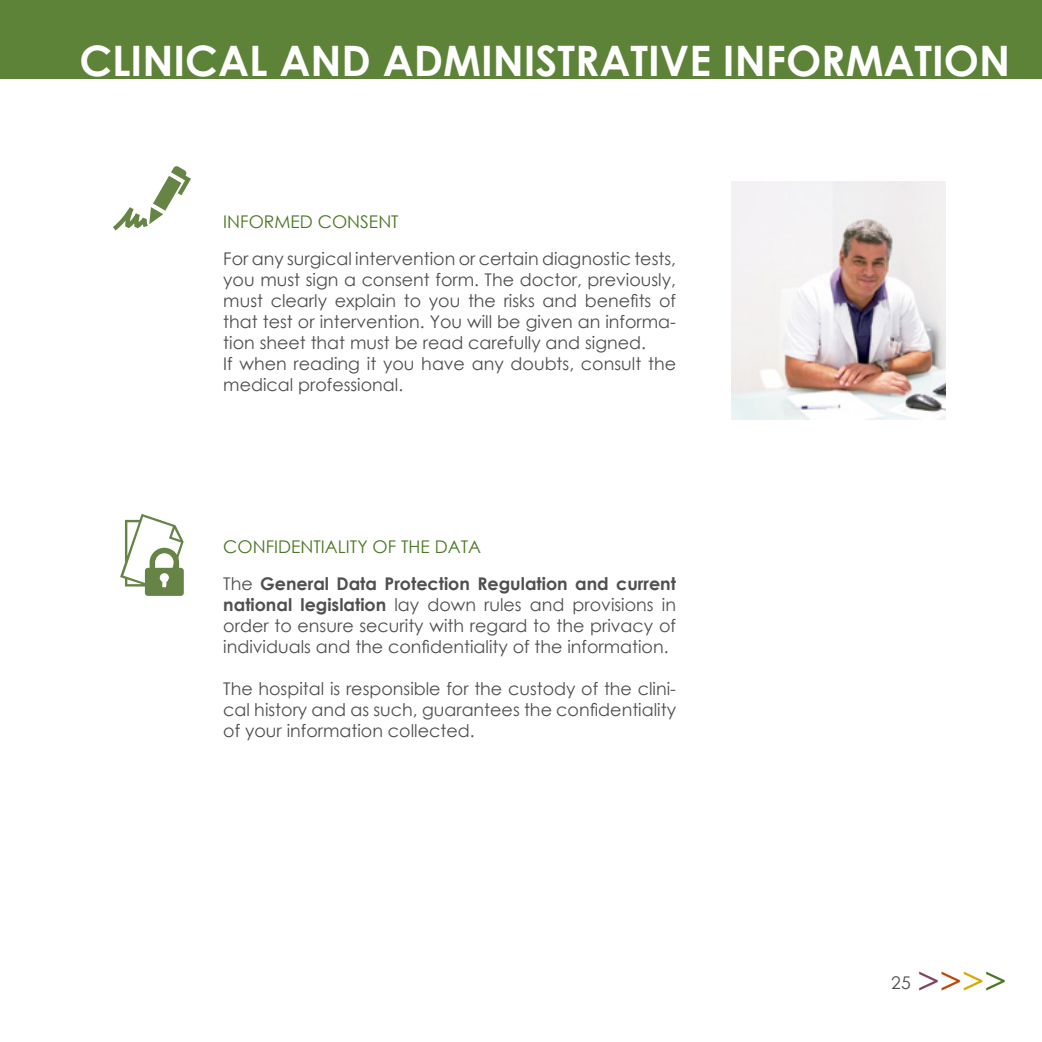
<style>
.page{position:relative;width:1042px;height:1042px;background:#fff}
.page>*{position:absolute;margin:0;border:0;box-sizing:border-box;transform-origin:0 0}
.t1{font:700 42px "Century Gothic";color:#fff}
.t2{font:17.5px/21px "Century Gothic";color:#4f4e50;text-align:justify}
.t3{font:17.5px "Century Gothic";color:#4b7622}
.s1{font-weight:700}
.s2{font-size:36.75px;color:#7c4461}
.s3{font-size:36.75px;color:#bc4806}
.s4{font-size:36.75px;color:#d7a900}
.s5{font-size:36.75px;color:#4b7622}
</style>
<div class="page">
<img style="left:732px;top:181px;width:213px;height:238px">
<div style="left:0;top:0;width:1042px;height:79px;background:#5d8338"></div>
<svg style="left:113px;top:166px;width:78px;height:64px"></svg>
<svg style="left:120px;top:514px;width:64px;height:82px"></svg>
<h1 class="t1" style="left:79px;top:29px;width:932px">CLINICAL AND ADMINISTRATIVE INFORMATION</h1>
<p class="t3" style="left:223px;top:210px;width:177px">INFORMED CONSENT</p>
<p class="t2" style="left:223px;top:248px;width:454px;text-align:left">For any surgical intervention or certain diagnostic tests, you must sign a consent form. The doctor, previously, must clearly explain to you the risks and benefits of that test or intervention. You will be given an informa&shy;tion sheet that must be read carefully and signed.<br>If when reading it you have any doubts, consult the medical professional.</p>
<p class="t3" style="left:223px;top:535px;width:259px">CONFIDENTIALITY OF THE DATA</p>
<p class="t2" style="left:223px;top:573px;width:454px">The <span class="s1">General Data Protection Regulation and current national legislation</span> lay down rules and provisions in order to ensure security with regard to the privacy of individuals and the confidentiality of the information.</p>
<p class="t2" style="left:223px;top:678px;width:454px">The hospital is responsible for the custody of the clini&shy;cal history and as such, guarantees the confidentiality of your information collected.</p>
<p class="t2" style="left:891px;top:971px;width:117px">25 <span class="s2">&gt;</span><span class="s3">&gt;</span><span class="s4">&gt;</span><span class="s5">&gt;</span></p>
</div>
